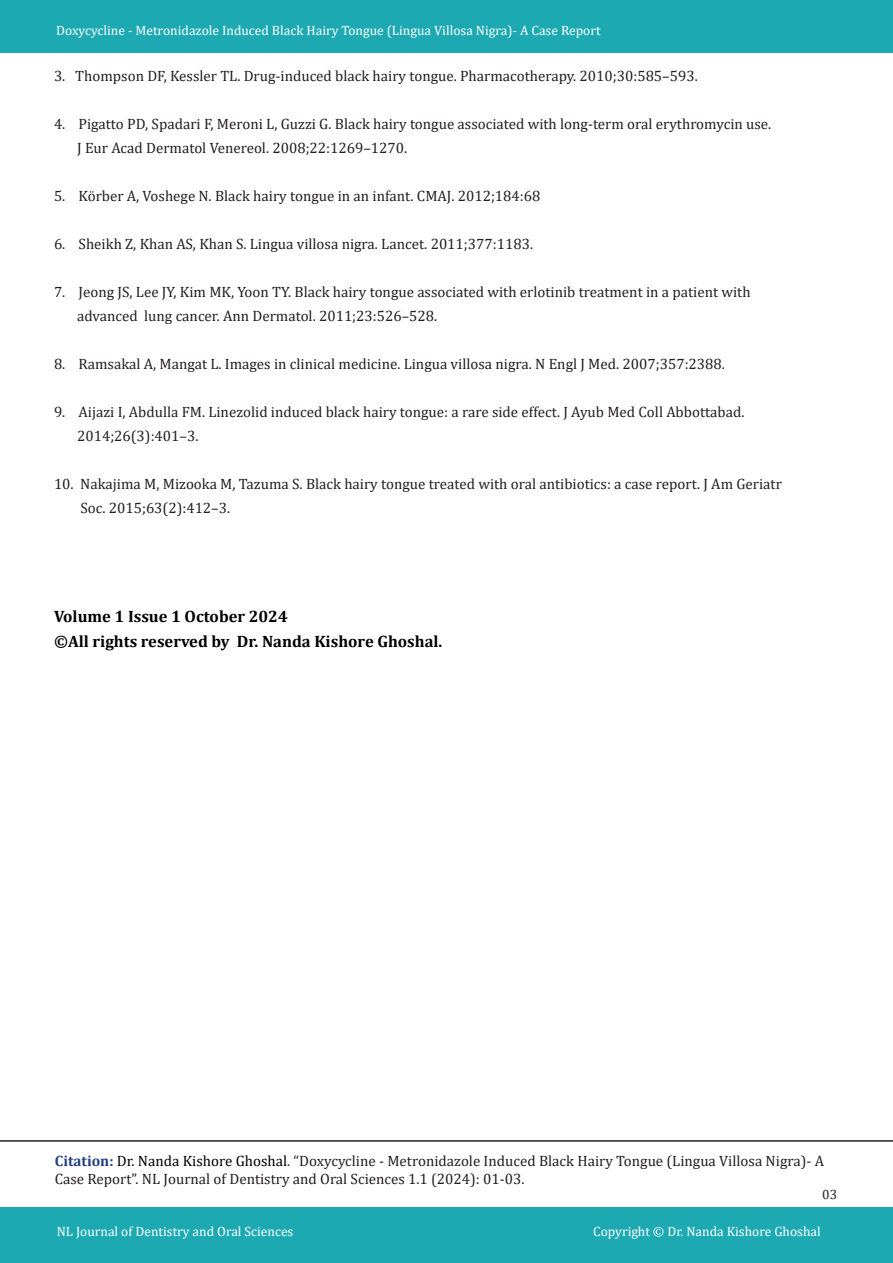
<style>
.page{position:relative;width:893px;height:1263px;background:#fff}
.page>*{position:absolute;margin:0;border:0;box-sizing:border-box;transform-origin:0 0}
.t1{font:700 16.5px "Cambria";color:#000}
.t2{font:15px/18px "Cambria";color:#231f20}
.t3{font:13.5px "Cambria";color:#fff}
.t4{font:13.5px "Cambria";color:#231f20}
.s1{font-weight:700;color:#233e84}
.s2{color:#000}
</style>
<div class="page">
<div style="left:0;top:0;width:893px;height:53px;background:#1da9b2"></div>
<div style="left:0;top:1208px;width:893px;height:55px;background:#1da9b2"></div>
<hr style="left:0;top:1140px;width:893px;height:2px;background:#231f20">
<p class="t3" style="left:56px;top:22px;width:546px">Doxycycline - Metronidazole Induced Black Hairy Tongue (Lingua Villosa Nigra)- A Case Report</p>
<p class="t2" style="left:54px;top:67px;width:645px">3. Thompson DF, Kessler TL. Drug-induced black hairy tongue. Pharmacotherapy. 2010;30:585–593.</p>
<p class="t2" style="left:54px;top:115px;width:719px">4. Pigatto PD, Spadari F, Meroni L, Guzzi G. Black hairy tongue associated with long-term oral erythromycin use.</p>
<p class="t2" style="left:77px;top:139px;width:332px">J Eur Acad Dermatol Venereol. 2008;22:1269–1270.</p>
<p class="t2" style="left:54px;top:187px;width:488px">5. Körber A, Voshege N. Black hairy tongue in an infant. CMAJ. 2012;184:68</p>
<p class="t2" style="left:54px;top:235px;width:481px">6. Sheikh Z, Khan AS, Khan S. Lingua villosa nigra. Lancet. 2011;377:1183.</p>
<p class="t2" style="left:54px;top:283px;width:698px">7. Jeong JS, Lee JY, Kim MK, Yoon TY. Black hairy tongue associated with erlotinib treatment in a patient with</p>
<p class="t2" style="left:77px;top:307px;width:362px">advanced lung cancer. Ann Dermatol. 2011;23:526–528.</p>
<p class="t2" style="left:54px;top:355px;width:672px">8. Ramsakal A, Mangat L. Images in clinical medicine. Lingua villosa nigra. N Engl J Med. 2007;357:2388.</p>
<p class="t2" style="left:54px;top:403px;width:692px">9. Aijazi I, Abdulla FM. Linezolid induced black hairy tongue: a rare side effect. J Ayub Med Coll Abbottabad.</p>
<p class="t2" style="left:77px;top:427px;width:123px">2014;26(3):401–3.</p>
<p class="t2" style="left:54px;top:475px;width:729px">10. Nakajima M, Mizooka M, Tazuma S. Black hairy tongue treated with oral antibiotics: a case report. J Am Geriatr</p>
<p class="t2" style="left:80px;top:499px;width:151px">Soc. 2015;63(2):412–3.</p>
<p class="t1" style="left:54px;top:605px;width:235px">Volume 1 Issue 1 October 2024</p>
<p class="t1" style="left:54px;top:629px;width:390px">©All rights reserved by Dr. Nanda Kishore Ghoshal.</p>
<p class="t2" style="left:55px;top:1152px;width:771px"><span class="s1">Citation:</span> <span class="s2">Dr. Nanda Kishore Ghoshal</span>. “Doxycycline - Metronidazole Induced Black Hairy Tongue (Lingua Villosa Nigra)- A<br>Case Report”. NL Journal of Dentistry and Oral Sciences 1.1 (2024): 01-03.</p>
<p class="t4" style="left:822px;top:1186px;width:16px">03</p>
<p class="t3" style="left:57px;top:1223px;width:238px">NL Journal of Dentistry and Oral Sciences</p>
<p class="t3" style="left:593px;top:1223px;width:229px">Copyright © Dr. Nanda Kishore Ghoshal</p>
</div>
